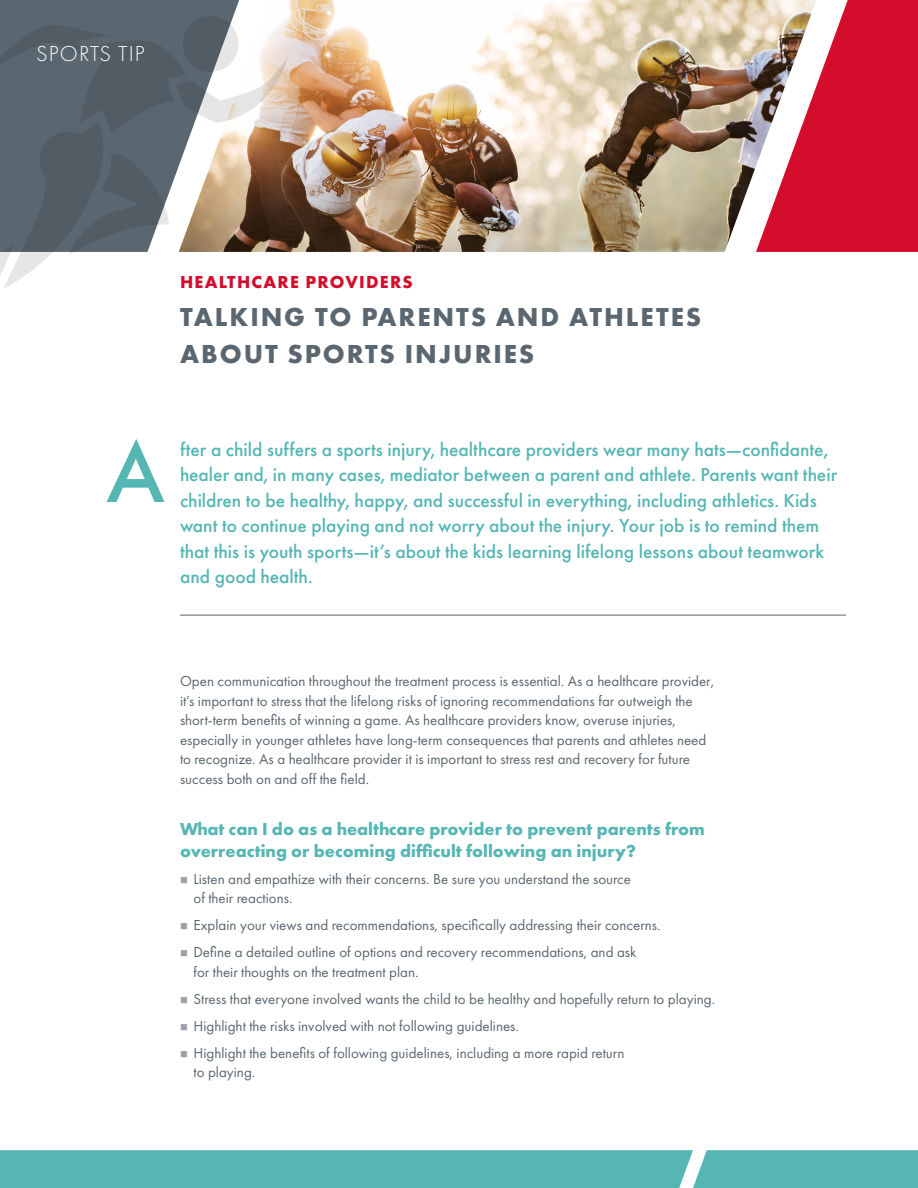
<style>
.page{position:relative;width:918px;height:1188px;background:#fff}
.page>*{position:absolute;margin:0;border:0;box-sizing:border-box;transform-origin:0 0}
.t1{font:500 89.4px "Futura PT";color:#55b6b3}
.Headline{font:700 27px/37.5px "Futura PT";letter-spacing:.07em;color:#5a6670}
.t2{font:300 22.5px "Futura PT";letter-spacing:.05em;color:#fff}
.Intro_Text{font:500 19.5px/25.5px "Futura PT";color:#55b6b3}
.Subhead_1{font:700 18px/21.6px "Futura PT";color:#55b6b3}
.Header_Sub{font:700 18px "Futura PT";letter-spacing:.07em;color:#d30d2b}
.Bullet{font:15px/19.5px "Futura PT";color:#5a6670}
.Text{font:15px/19.5px "Futura PT";color:#5a6670}
.s1{color:#9aa0a7}
</style>
<div class="page">
<div style="left:0;top:1150px;width:918px;height:38px;background:#55b6b3"></div>
<div style="left:0;top:0;width:179px;height:16px;background:#5a6670"></div>
<div style="left:816px;top:0;width:102px;height:252px;background:#d30d2b"></div>
<img style="left:179px;top:0;width:637px;height:252px">
<hr style="left:180px;top:615px;width:666px;height:1px;background:#5a6670">
<svg style="left:0;top:16px;width:288px;height:272px"></svg>
<p class="t2" style="left:36px;top:40px;width:110px">SPORTS TIP</p>
<p class="Header_Sub" style="left:180px;top:271px;width:234px">HEALTHCARE PROVIDERS</p>
<p class="Headline" style="left:180px;top:297px;width:523px">TALKING TO PARENTS AND ATHLETES<br>ABOUT SPORTS INJURIES</p>
<p class="t1" style="left:106px;top:418px;width:60px">A</p>
<p class="Intro_Text" style="left:180px;top:437px;width:659px">fter a child suffers a sports injury, healthcare providers wear many hats—confidante, healer and, in many cases, mediator between a parent and athlete. Parents want their children to be healthy, happy, and successful in everything, including athletics. Kids want to continue playing and not worry about the injury. Your job is to remind them that this is youth sports—it’s about the kids learning lifelong lessons about teamwork and good health.</p>
<p class="Text" style="left:180px;top:671px;width:536px">Open communication throughout the treatment process is essential. As a healthcare provider, it’s important to stress that the lifelong risks of ignoring recommendations far outweigh the short-term benefits of winning a game. As healthcare providers know, overuse injuries, especially in younger athletes have long-term consequences that parents and athletes need to recognize. As a healthcare provider it is important to stress rest and recovery for future success both on and off the field.</p>
<p class="Subhead_1" style="left:180px;top:818px;width:526px">What can I do as a healthcare provider to prevent parents from overreacting or becoming difficult following an injury?</p>
<p class="Bullet" style="left:194px;top:869px;width:439px;text-indent:-14px"><span class="s1">■</span> Listen and empathize with their concerns. Be sure you understand the source of their reactions.</p>
<p class="Bullet" style="left:180px;top:916px;width:482px"><span class="s1">■</span> Explain your views and recommendations, specifically addressing their concerns.</p>
<p class="Bullet" style="left:194px;top:943px;width:445px;text-indent:-14px"><span class="s1">■</span> Define a detailed outline of options and recovery recommendations, and ask for their thoughts on the treatment plan.</p>
<p class="Bullet" style="left:180px;top:989px;width:537px"><span class="s1">■</span> Stress that everyone involved wants the child to be healthy and hopefully return to playing.</p>
<p class="Bullet" style="left:180px;top:1016px;width:340px"><span class="s1">■</span> Highlight the risks involved with not following guidelines.</p>
<p class="Bullet" style="left:194px;top:1043px;width:432px;text-indent:-14px"><span class="s1">■</span> Highlight the benefits of following guidelines, including a more rapid return to playing.</p>
</div>
